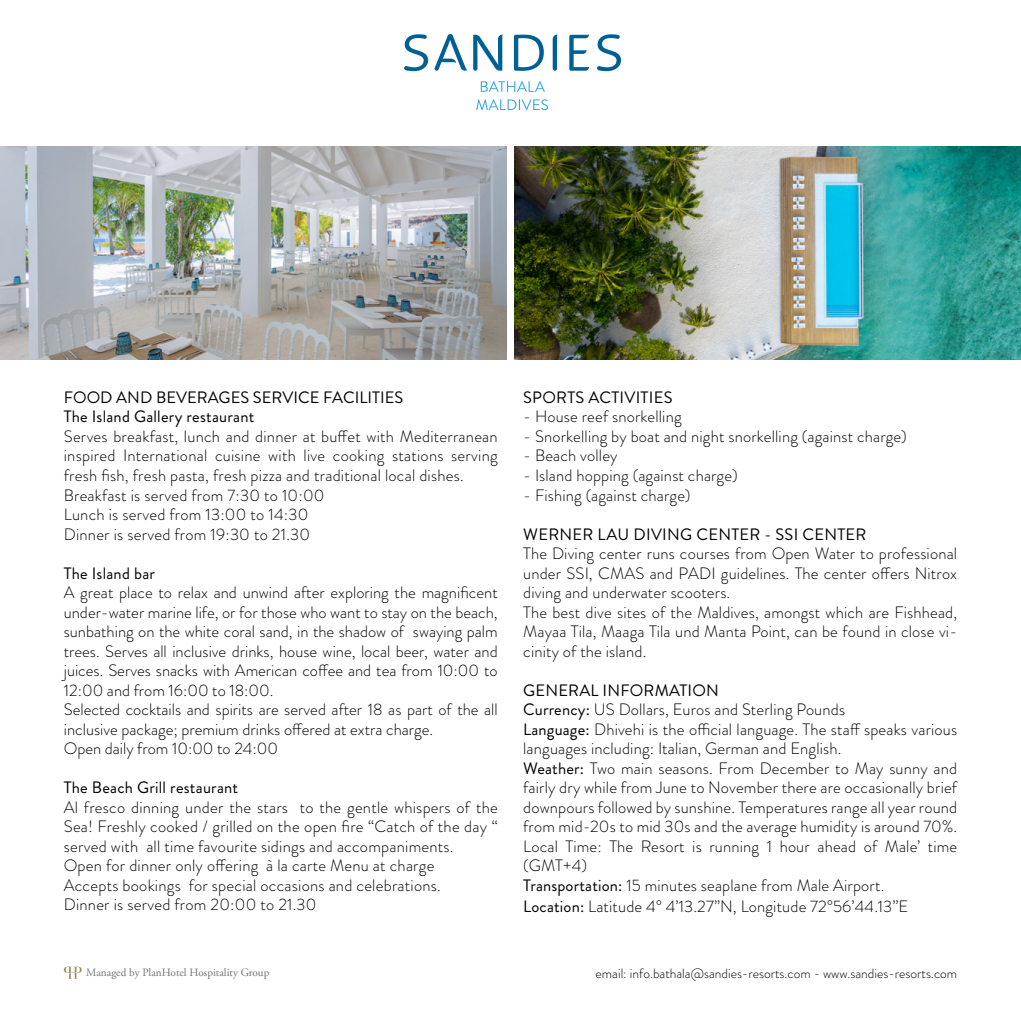
<style>
.page{position:relative;width:1021px;height:1021px;background:#fff}
.page>*{position:absolute;margin:0;border:0;box-sizing:border-box;transform-origin:0 0}
.t1{font:300 16.5px/19.5px "Brandon Grotesque";letter-spacing:.01em;color:#000}
.t2{font:16.5px/19.5px "Brandon Grotesque";letter-spacing:.015em;color:#000}
.t3{font:300 13.5px "Brandon Grotesque";color:#000}
.t4{font:11.25px "Adobe Garamond Pro";color:#747373}
.s1{font-weight:400}
</style>
<div class="page">
<svg style="left:64px;top:966px;width:18px;height:12px"></svg>
<svg style="left:404px;top:34px;width:24px;height:37px"></svg>
<svg style="left:597px;top:34px;width:24px;height:37px"></svg>
<svg style="left:514px;top:35px;width:30px;height:36px"></svg>
<svg style="left:473px;top:35px;width:30px;height:36px"></svg>
<svg style="left:552px;top:35px;width:5px;height:36px"></svg>
<svg style="left:569px;top:34px;width:20px;height:37px"></svg>
<svg style="left:434px;top:34px;width:33px;height:37px"></svg>
<svg style="left:481px;top:81px;width:64px;height:11px"></svg>
<svg style="left:476px;top:99px;width:72px;height:11px"></svg>
<img style="left:0;top:147px;width:506px;height:212px">
<img style="left:514px;top:147px;width:506px;height:212px">
<p class="t2" style="left:64px;top:388px;width:341px">FOOD AND BEVERAGES SERVICE FACILITIES<br>The Island Gallery restaurant</p>
<p class="t1" style="left:64px;top:426px;width:435px">Serves breakfast, lunch and dinner at buffet with Mediterranean inspired International cuisine with live cooking stations serving fresh fish, fresh pasta, fresh pizza and traditional local dishes.<br>Breakfast is served from 7:30 to 10:00<br>Lunch is served from 13:00 to 14:30<br>Dinner is served from 19:30 to 21.30</p>
<p class="t2" style="left:64px;top:563px;width:93px">The Island bar</p>
<p class="t1" style="left:64px;top:582px;width:435px">A great place to relax and unwind after exploring the magnificent under-water marine life, or for those who want to stay on the beach, sunbathing on the white coral sand, in the shadow of swaying palm trees. Serves all inclusive drinks, house wine, local beer, water and juices. Serves snacks with American coffee and tea from 10:00 to 12:00 and from 16:00 to 18:00.<br>Selected cocktails and spirits are served after 18 as part of the all inclusive package; premium drinks offered at extra charge.<br>Open daily from 10:00 to 24:00</p>
<p class="t2" style="left:64px;top:778px;width:176px">The Beach Grill restaurant</p>
<p class="t1" style="left:64px;top:797px;width:435px">Al fresco dinning under the stars to the gentle whispers of the Sea! Freshly cooked / grilled on the open fire “Catch of the day “ served with all time favourite sidings and accompaniments.<br>Open for dinner only offering à la carte Menu at charge<br>Accepts bookings for special occasions and celebrations.<br>Dinner is served from 20:00 to 21.30</p>
<p class="t2" style="left:523px;top:388px;width:151px">SPORTS ACTIVITIES</p>
<p class="t1" style="left:523px;top:407px;width:160px">- House reef snorkelling</p>
<p class="t1" style="left:523px;top:426px;width:385px">- Snorkelling by boat and night snorkelling (against charge)</p>
<p class="t1" style="left:523px;top:446px;width:96px">- Beach volley</p>
<p class="t1" style="left:523px;top:465px;width:216px">- Island hopping (against charge)</p>
<p class="t1" style="left:523px;top:485px;width:169px">- Fishing (against charge)</p>
<p class="t2" style="left:523px;top:524px;width:345px">WERNER LAU DIVING CENTER - SSI CENTER</p>
<p class="t1" style="left:523px;top:543px;width:435px">The Diving center runs courses from Open Water to professional under SSI, CMAS and PADI guidelines. The center offers Nitrox diving and underwater scooters.<br>The best dive sites of the Maldives, amongst which are Fishhead, Mayaa Tila, Maaga Tila und Manta Point, can be found in close vi&shy;cinity of the island.</p>
<p class="t1" style="left:523px;top:680px;width:435px"><span class="s1">GENERAL INFORMATION<br>Currency:</span> US Dollars, Euros and Sterling Pounds<br><span class="s1">Language:</span> Dhivehi is the official language. The staff speaks various languages including: Italian, German and English.<br><span class="s1">Weather:</span> Two main seasons. From December to May sunny and fairly dry while from June to November there are occasionally brief downpours followed by sunshine. Temperatures range all year round from mid-20s to mid 30s and the average humidity is around 70%.<br>Local Time: The Resort is running 1 hour ahead of Male’ time (GMT+4)<br><span class="s1">Transportation:</span> 15 minutes seaplane from Male Airport.</p>
<p class="t1" style="left:523px;top:896px;width:387px"><span class="s1">Location:</span> Latitude 4° 4’13.27”N, Longitude 72°56’44.13”E</p>
<p class="t4" style="left:86px;top:965px;width:184px">Managed by PlanHotel Hospitality Group</p>
<p class="t3" style="left:595px;top:963px;width:363px">email: info.bathala@sandies-resorts.com - www.sandies-resorts.com</p>
</div>
